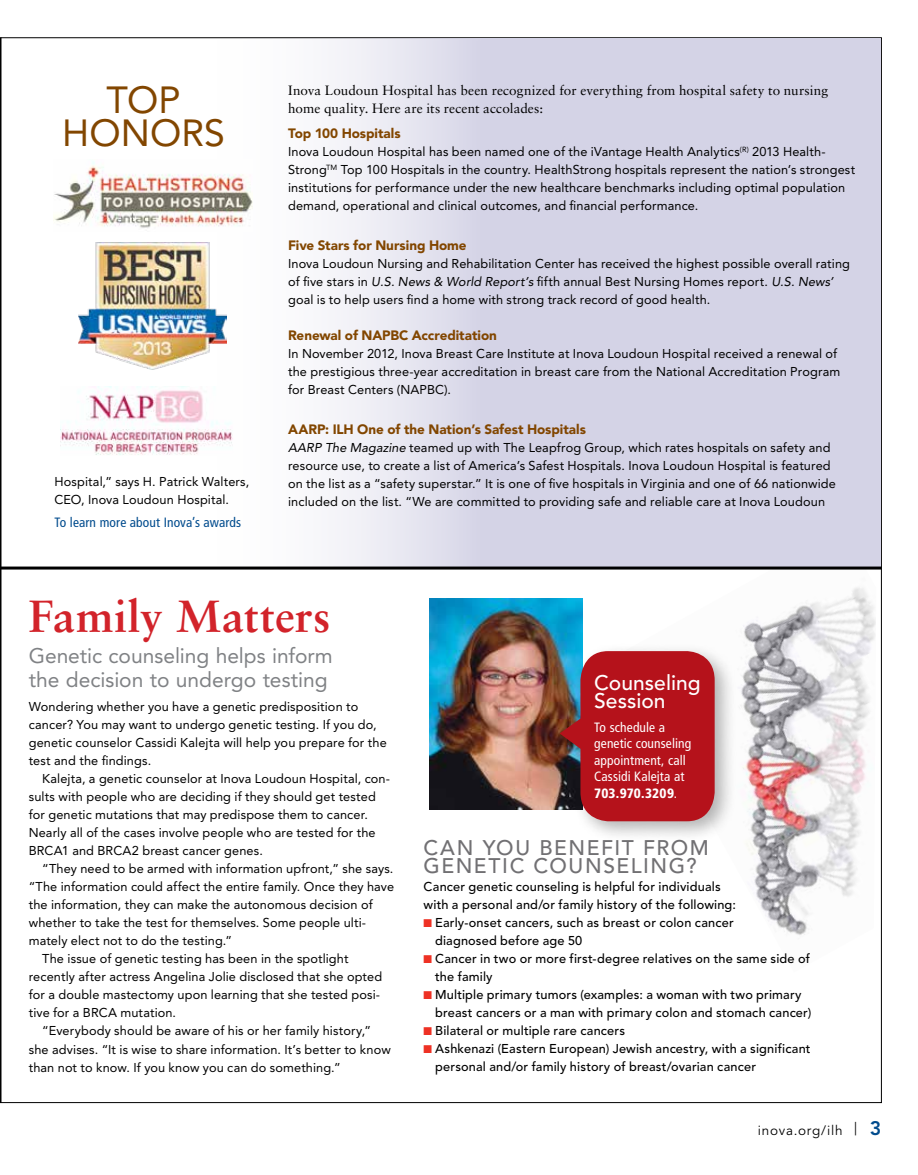
<style>
.page{position:relative;width:918px;height:1175px;background:#fff}
.page>*{position:absolute;margin:0;border:0;box-sizing:border-box;transform-origin:0 0}
.t1{font:700 45px "Sabon LT Std";letter-spacing:.01em;color:#d2232a}
.t2{font:37.5px/33px "Avenir LT Std";color:#824600}
.t3{font:21px/24px "Avenir LT Std";color:#808285}
.t4{font:500 21px "Avenir LT Std";letter-spacing:.075em;color:#717073}
.t5{font:500 21px/18px "Avenir LT Std";color:#fff}
.t6{font:13.5px/18px "Sabon LT Std";letter-spacing:.005em;color:#000}
.t7{font:900 13.5px "Avenir LT Std";letter-spacing:-.005em;color:#824600}
.t8{font:condensed 13.5px/16.5px "Frutiger LT Std";letter-spacing:.005em;color:#fff}
.t9{font:condensed 13.5px "Frutiger LT Std";letter-spacing:.01em;color:#004b8d}
.t10{font:13.5px "Avenir LT Std";letter-spacing:.06em;color:#000}
.t11{font:12.75px/18px "Avenir LT Std";letter-spacing:.01em;color:#000}
.t12{font:500 12.75px/18px "Avenir LT Std";letter-spacing:.015em;color:#000}
.s1{font-style:italic}
.s2{font-weight:900}
.s3{color:#ee3124}
.s4{font-weight:800;font-size:19.5px;color:#004b8d}
</style>
<div class="page">
<img style="left:618px;top:569px;width:258px;height:366px">
<svg style="left:199px;top:38px;width:682px;height:528px;fill:#d4d3e6"></svg>
<img style="left:78px;top:243px;width:149px;height:127px">
<img style="left:60px;top:386px;width:173px;height:70px">
<img style="left:429px;top:598px;width:154px;height:212px">
<div style="left:552px;top:642px;width:186px;height:202px;background:#000;opacity:.3"></div>
<svg style="left:560px;top:651px;width:155px;height:170px"></svg>
<img style="left:54px;top:159px;width:199px;height:73px">
<hr style="left:0;top:566px;width:882px;height:3px;background:#000">
<hr style="left:0;top:37px;width:2px;height:1065px;background:#000">
<p class="t2" style="left:62px;top:84px;width:91px;text-indent:44px">Top<br>Honors</p>
<p class="t6" style="left:288px;top:82px;width:542px">Inova Loudoun Hospital has been recognized for everything from hospital safety to nursing home quality. Here are its recent accolades:</p>
<p class="t7" style="left:288px;top:125px;width:114px">Top 100 Hospitals</p>
<p class="t11" style="left:288px;top:143px;width:569px">Inova Loudoun Hospital has been named one of the iVantage Health Analytics<sup>(R)</sup> 2013 Health-Strong<sup>TM</sup> Top 100 Hospitals in the country. HealthStrong hospitals represent the nation’s strongest institutions for performance under the new healthcare benchmarks including optimal population demand, operational and clinical outcomes, and financial performance.</p>
<p class="t7" style="left:288px;top:237px;width:180px">Five Stars for Nursing Home</p>
<p class="t11" style="left:288px;top:254px;width:563px">Inova Loudoun Nursing and Rehabilitation Center has received the highest possible overall rating of five stars in <span class="s1">U.S. News &amp; World Report’s</span> fifth annual Best Nursing Homes report. <span class="s1">U.S. News’ </span>goal is to help users find a home with strong track record of good health.</p>
<p class="t7" style="left:288px;top:327px;width:210px">Renewal of NAPBC Accreditation</p>
<p class="t11" style="left:288px;top:344px;width:554px">In November 2012, Inova Breast Care Institute at Inova Loudoun Hospital received a renewal of the prestigious three-year accreditation in breast care from the National Accreditation Program for Breast Centers (NAPBC).</p>
<p class="t7" style="left:288px;top:420px;width:299px">AARP: ILH One of the Nation’s Safest Hospitals</p>
<p class="t11" style="left:288px;top:438px;width:549px"><span class="s1">AARP The Magazine</span> teamed up with The Leapfrog Group, which rates hospitals on safety and resource use, to create a list of America’s Safest Hospitals. Inova Loudoun Hospital is featured on the list as a “safety superstar.” It is one of five hospitals in Virginia and one of 66 nationwide included on the list. “We are committed to providing safe and reliable care at Inova Loudoun</p>
<p class="t11" style="left:54px;top:472px;width:196px">Hospital,” says H. Patrick Walters,<br>CEO, Inova Loudoun Hospital.</p>
<p class="t9" style="left:54px;top:514px;width:188px">To learn more about Inova’s awards</p>
<p class="t1" style="left:29px;top:589px;width:303px">Family Matters</p>
<p class="t3" style="left:29px;top:644px;width:306px">Genetic counseling helps inform the decision to undergo testing</p>
<p class="t11" style="left:29px;top:698px;width:331px">Wondering whether you have a genetic predisposition to</p>
<p class="t11" style="left:29px;top:716px;width:349px">cancer? You may want to undergo genetic testing. If you do,</p>
<p class="t11" style="left:29px;top:734px;width:360px">genetic counselor Cassidi Kalejta will help you prepare for the</p>
<p class="t11" style="left:29px;top:752px;width:124px">test and the findings.</p>
<p class="t11" style="left:42px;top:770px;width:349px">Kalejta, a genetic counselor at Inova Loudoun Hospital, con-</p>
<p class="t11" style="left:29px;top:788px;width:349px">sults with people who are deciding if they should get tested</p>
<p class="t11" style="left:29px;top:806px;width:341px">for genetic mutations that may predispose them to cancer.</p>
<p class="t11" style="left:29px;top:824px;width:348px">Nearly all of the cases involve people who are tested for the</p>
<p class="t11" style="left:29px;top:842px;width:236px">BRCA1 and BRCA2 breast cancer genes.</p>
<p class="t11" style="left:42px;top:860px;width:353px">“They need to be armed with information upfront,” she says.</p>
<p class="t11" style="left:29px;top:878px;width:367px">“The information could affect the entire family. Once they have</p>
<p class="t11" style="left:29px;top:896px;width:346px">the information, they can make the autonomous decision of</p>
<p class="t11" style="left:29px;top:914px;width:339px">whether to take the test for themselves. Some people ulti-</p>
<p class="t11" style="left:29px;top:932px;width:205px">mately elect not to do the testing.”</p>
<p class="t11" style="left:42px;top:950px;width:308px">The issue of genetic testing has been in the spotlight</p>
<p class="t11" style="left:29px;top:968px;width:355px">recently after actress Angelina Jolie disclosed that she opted</p>
<p class="t11" style="left:29px;top:986px;width:353px">for a double mastectomy upon learning that she tested posi-</p>
<p class="t11" style="left:29px;top:1004px;width:149px">tive for a BRCA mutation.</p>
<p class="t11" style="left:42px;top:1022px;width:330px">“Everybody should be aware of his or her family history,”</p>
<p class="t11" style="left:29px;top:1040px;width:364px">she advises. “It is wise to share information. It’s better to know</p>
<p class="t11" style="left:29px;top:1058px;width:313px">than not to know. If you know you can do something.”</p>
<p class="t5" style="left:594px;top:674px;width:108px">Counseling<br>Session</p>
<p class="t8" style="left:594px;top:718px;width:98px">To schedule a genetic counseling appointment, call<br>Cassidi Kalejta at<br><span class="s2">703.970.3209</span>.</p>
<p class="t4" style="left:424px;top:836px;width:34px">Can</p>
<p class="t4" style="left:483px;top:836px;width:86px">You Benefit</p>
<p class="t4" style="left:643px;top:836px;width:64px">From</p>
<p class="t4" style="left:424px;top:854px;width:33px">Genetic</p>
<p class="t4" style="left:534px;top:854px;width:51px">Counseling</p>
<p class="t4" style="left:686px;top:854px;width:12px">?</p>
<p class="t12" style="left:424px;top:878px;width:314px">Cancer genetic counseling is helpful for individuals with a personal and/or family history of the following:</p>
<p class="t12" style="left:435px;top:914px;width:300px;text-indent:-12px"><span class="s3">■</span> Early-onset cancers, such as breast or colon cancer diagnosed before age 50</p>
<p class="t12" style="left:435px;top:950px;width:376px;text-indent:-12px"><span class="s3">■</span> Cancer in two or more first-degree relatives on the same side of the family</p>
<p class="t12" style="left:435px;top:986px;width:378px;text-indent:-12px"><span class="s3">■</span> Multiple primary tumors (examples: a woman with two primary breast cancers or a man with primary colon and stomach cancer)</p>
<p class="t12" style="left:424px;top:1022px;width:203px"><span class="s3">■</span> Bilateral or multiple rare cancers</p>
<p class="t12" style="left:435px;top:1040px;width:377px;text-indent:-12px"><span class="s3">■</span> Ashkenazi (Eastern European) Jewish ancestry, with a significant personal and/or family history of breast/ovarian cancer</p>
<p class="t10" style="left:758px;top:1122px;width:125px">inova.org/ilh | <span class="s4">3</span></p>
</div>
